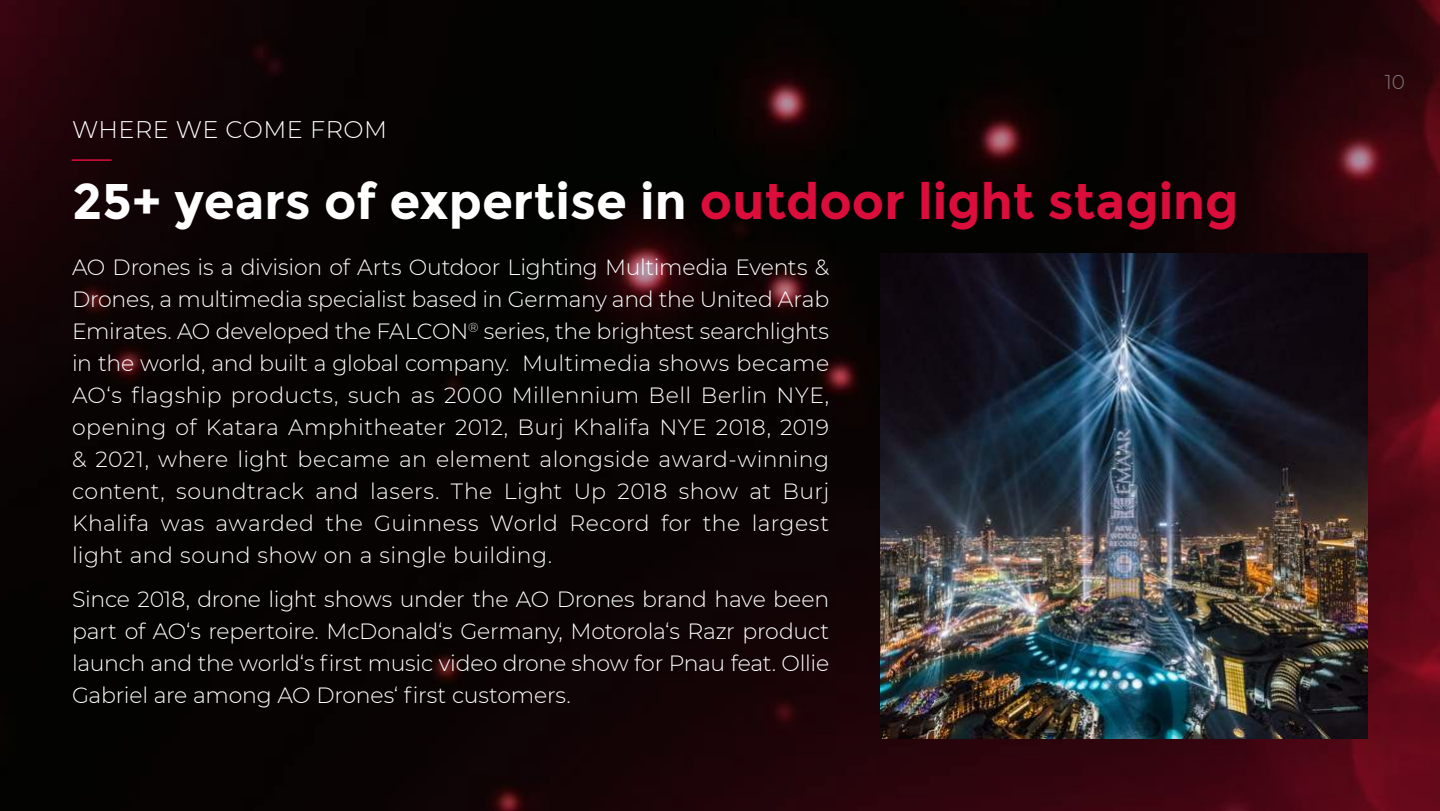
<style>
.page{position:relative;width:1440px;height:811px;background:#fff}
.page>*{position:absolute;margin:0;border:0;box-sizing:border-box;transform-origin:0 0}
.t1{font:700 50px "Montserrat";color:#fff}
.t2{font:300 24px "Montserrat";letter-spacing:.02em;color:#fff}
.t3{font:300 22px/32px "Montserrat";color:#fff;text-align:justify}
.t4{font:300 20px "Montserrat";color:#7e7c81}
.s1{color:#da0d3b}
</style>
<div class="page">
<img style="left:0;top:0;width:1440px;height:810px">
<hr style="left:72px;top:159px;width:40px;height:2px;background:#da0d3b">
<img style="left:880px;top:254px;width:488px;height:484px">
<p class="t2" style="left:72px;top:113px;width:317px">WHERE WE COME FROM</p>
<h1 class="t1" style="left:72px;top:181px;width:1168px">25+ years of expertise in <span class="s1">outdoor light staging</span></h1>
<p class="t3" style="left:72px;top:250px;width:759px">AO Drones is a division of Arts Outdoor Lighting Multimedia Events &amp; Drones, a multimedia specialist based in Germany and the United Arab Emirates. AO developed the FALCON<sup>®</sup> series, the brightest searchlights in the world, and built a global company. Multimedia shows became AO‘s flagship products, such as 2000 Millennium Bell Berlin NYE, opening of Katara Amphitheater 2012, Burj Khalifa NYE 2018, 2019 &amp; 2021, where light became an element alongside award-winning content, soundtrack and lasers. The Light Up 2018 show at Burj Khalifa was awarded the Guinness World Record for the largest light and sound show on a single building.</p>
<p class="t3" style="left:72px;top:582px;width:759px">Since 2018, drone light shows under the AO Drones brand have been part of AO‘s repertoire. McDonald‘s Germany, Motorola‘s Razr product launch and the world‘s 昀椀rst music video drone show for Pnau feat. Ollie Gabriel are among AO Drones‘ 昀椀rst customers.</p>
<p class="t4" style="left:1385px;top:70px;width:22px">10</p>
</div>
